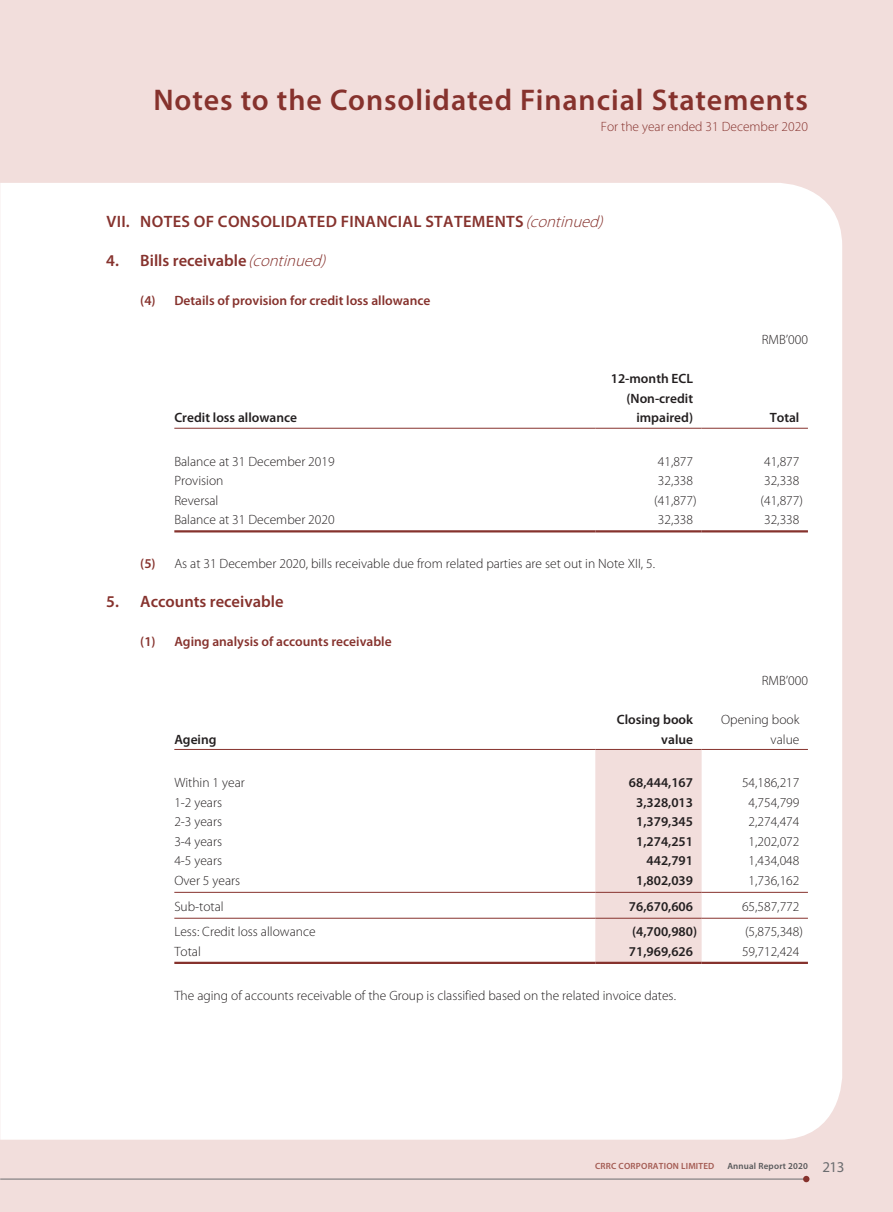
<style>
.page{position:relative;width:893px;height:1212px;background:#f2dedc}
.page>*{position:absolute;margin:0;border:0;box-sizing:border-box;transform-origin:0 0}
.t1{font:600 30px "Myriad Pro";letter-spacing:.03em;color:#86322d}
.t2{font:600 16.5px "Myriad Pro";letter-spacing:.02em;color:#86322d}
.t3{font:600 16.5px "Myriad Pro";color:#86322d}
.t4{font:300 13.5px/19.5px "Myriad Pro";color:#231f20;text-align:right}
.t5{font:600 13.5px/19.5px "Myriad Pro";color:#231f20;text-align:right}
.t6{font:600 13.5px "Myriad Pro";color:#86322d}
.t7{font:300 13.5px "Myriad Pro";color:#86322d}
.t8{font:600 9px "Myriad Pro";letter-spacing:.02em;color:#a35a52}
.t9{font:600 9px "Myriad Pro";letter-spacing:.02em;color:#57585a}
.s1{font-weight:300;font-style:italic}
.s2{font-weight:600;color:#86322d}
.s3{font-weight:400;font-size:15px;color:#6c6d70}
</style>
<div class="page">
<div style="left:0;top:183px;width:842px;height:957px;background:#fff"></div>
<hr style="left:0;top:1179px;width:804px;height:1px;background:#6c6d70">
<svg style="left:803px;top:1176px;width:6px;height:6px"></svg>
<hr style="left:174px;top:428px;width:421px;height:1px;background:#86322d">
<hr style="left:595px;top:428px;width:107px;height:1px;background:#86322d">
<hr style="left:702px;top:428px;width:106px;height:1px;background:#86322d">
<hr style="left:174px;top:530px;width:421px;height:2px;background:#86322d">
<hr style="left:595px;top:530px;width:107px;height:2px;background:#86322d">
<hr style="left:702px;top:530px;width:106px;height:2px;background:#86322d">
<svg style="left:595px;top:750px;width:107px;height:212px"></svg>
<hr style="left:174px;top:749px;width:421px;height:1px;background:#86322d">
<hr style="left:595px;top:749px;width:107px;height:1px;background:#86322d">
<hr style="left:702px;top:749px;width:106px;height:1px;background:#86322d">
<hr style="left:174px;top:892px;width:421px;height:1px;background:#86322d">
<hr style="left:595px;top:892px;width:107px;height:1px;background:#86322d">
<hr style="left:702px;top:892px;width:106px;height:1px;background:#86322d">
<hr style="left:174px;top:918px;width:421px;height:1px;background:#86322d">
<hr style="left:595px;top:918px;width:107px;height:1px;background:#86322d">
<hr style="left:702px;top:918px;width:106px;height:1px;background:#86322d">
<hr style="left:174px;top:962px;width:421px;height:2px;background:#86322d">
<hr style="left:595px;top:962px;width:107px;height:2px;background:#86322d">
<hr style="left:702px;top:962px;width:106px;height:2px;background:#86322d">
<h1 class="t1" style="left:153px;top:81px;width:656px">Notes to the Consolidated Financial Statements</h1>
<p class="t7" style="left:601px;top:118px;width:209px">For the year ended 31 December 2020</p>
<p class="t2" style="left:106px;top:211px;width:503px">VII. NOTES OF CONSOLIDATED FINANCIAL STATEMENTS <span class="s1">(continued)</span></p>
<p class="t3" style="left:106px;top:250px;width:226px">4. Bills receivable <span class="s1">(continued)</span></p>
<p class="t6" style="left:140px;top:292px;width:292px">(4) Details of provision for credit loss allowance</p>
<p class="t5" style="left:174px;top:408px;width:124px">Credit loss allowance</p>
<p class="t5" style="left:611px;top:369px;width:84px">12-month ECL (Non-credit impaired)</p>
<p class="t4" style="left:762px;top:330px;width:48px">RMB’000</p>
<p class="t5" style="left:770px;top:408px;width:31px">Total</p>
<p class="t4" style="left:174px;top:451px;width:162px">Balance at 31 December 2019</p>
<p class="t4" style="left:658px;top:451px;width:37px">41,877</p>
<p class="t4" style="left:764px;top:451px;width:37px">41,877</p>
<p class="t4" style="left:174px;top:471px;width:51px">Provision</p>
<p class="t4" style="left:658px;top:471px;width:37px">32,338</p>
<p class="t4" style="left:764px;top:471px;width:37px">32,338</p>
<p class="t4" style="left:174px;top:490px;width:46px">Reversal</p>
<p class="t4" style="left:654px;top:490px;width:44px">(41,877)</p>
<p class="t4" style="left:761px;top:490px;width:44px">(41,877)</p>
<p class="t4" style="left:174px;top:510px;width:162px">Balance at 31 December 2020</p>
<p class="t4" style="left:658px;top:510px;width:37px">32,338</p>
<p class="t4" style="left:764px;top:510px;width:37px">32,338</p>
<p class="t4" style="left:140px;top:554px;width:516px"><span class="s2">(5)</span> As at 31 December 2020, bills receivable due from related parties are set out in Note XII, 5.</p>
<p class="t3" style="left:106px;top:591px;width:179px">5. Accounts receivable</p>
<p class="t6" style="left:140px;top:633px;width:253px">(1) Aging analysis of accounts receivable</p>
<p class="t4" style="left:762px;top:671px;width:48px">RMB’000</p>
<p class="t5" style="left:174px;top:729px;width:44px">Ageing</p>
<p class="t5" style="left:617px;top:709px;width:78px">Closing book value</p>
<p class="t4" style="left:721px;top:710px;width:80px">Opening book value</p>
<p class="t4" style="left:174px;top:773px;width:72px">Within 1 year</p>
<p class="t5" style="left:629px;top:772px;width:66px">68,444,167</p>
<p class="t4" style="left:742px;top:773px;width:59px">54,186,217</p>
<p class="t4" style="left:174px;top:792px;width:49px">1-2 years</p>
<p class="t5" style="left:636px;top:792px;width:59px">3,328,013</p>
<p class="t4" style="left:749px;top:792px;width:52px">4,754,799</p>
<p class="t4" style="left:174px;top:812px;width:49px">2-3 years</p>
<p class="t5" style="left:636px;top:811px;width:59px">1,379,345</p>
<p class="t4" style="left:749px;top:812px;width:52px">2,274,474</p>
<p class="t4" style="left:174px;top:831px;width:49px">3-4 years</p>
<p class="t5" style="left:636px;top:831px;width:59px">1,274,251</p>
<p class="t4" style="left:749px;top:831px;width:52px">1,202,072</p>
<p class="t4" style="left:174px;top:851px;width:49px">4-5 years</p>
<p class="t5" style="left:646px;top:850px;width:48px">442,791</p>
<p class="t4" style="left:749px;top:851px;width:52px">1,434,048</p>
<p class="t4" style="left:174px;top:870px;width:67px">Over 5 years</p>
<p class="t5" style="left:636px;top:870px;width:59px">1,802,039</p>
<p class="t4" style="left:749px;top:870px;width:52px">1,736,162</p>
<p class="t4" style="left:174px;top:896px;width:51px">Sub-total</p>
<p class="t5" style="left:629px;top:896px;width:66px">76,670,606</p>
<p class="t4" style="left:742px;top:896px;width:59px">65,587,772</p>
<p class="t4" style="left:174px;top:922px;width:143px">Less: Credit loss allowance</p>
<p class="t5" style="left:632px;top:922px;width:67px">(4,700,980)</p>
<p class="t4" style="left:745px;top:922px;width:59px">(5,875,348)</p>
<p class="t4" style="left:174px;top:941px;width:28px">Total</p>
<p class="t5" style="left:629px;top:941px;width:66px">71,969,626</p>
<p class="t4" style="left:742px;top:941px;width:59px">59,712,424</p>
<p class="t4" style="left:174px;top:985px;width:503px">The aging of accounts receivable of the Group is classified based on the related invoice dates.</p>
<p class="t8" style="left:595px;top:1160px;width:121px">CRRC CORPORATION LIMITED</p>
<p class="t9" style="left:727px;top:1160px;width:119px">Annual Report 2020 <span class="s3">213</span></p>
</div>
